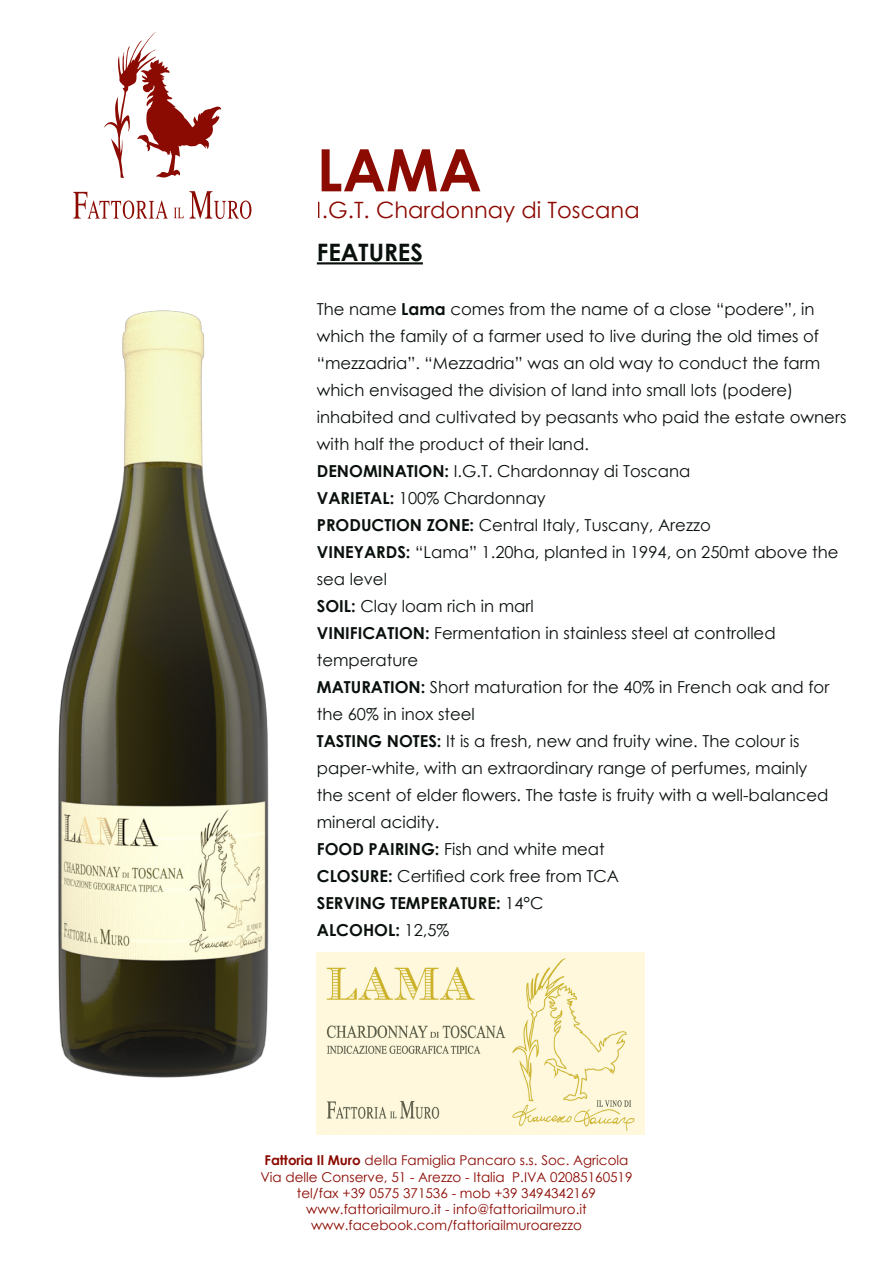
<style>
.page{position:relative;width:893px;height:1263px;background:#fff}
.page>*{position:absolute;margin:0;border:0;box-sizing:border-box;transform-origin:0 0}
.t1{font:700 58.5px "Century Gothic";color:#8b0a02}
.t2{font:700 24px "Century Gothic";color:#0a110c}
.t3{font:22.5px "Century Gothic";color:#8b0a02}
.t4{font:16.5px/27px "Century Gothic";color:#0a110c}
.t5{font:700 16.5px "Century Gothic";color:#0a110c}
.t6{font:13.5px/16.2px "Century Gothic";color:#8b0a02;text-align:center}
.s1{font-weight:700}
.s2{font-weight:400}
</style>
<div class="page">
<svg style="left:104px;top:32px;width:117px;height:146px"></svg>
<svg style="left:73px;top:191px;width:178px;height:28px"></svg>
<hr style="left:317px;top:262px;width:106px;height:2px;background:#0a110c">
<img style="left:58px;top:310px;width:211px;height:768px">
<img style="left:317px;top:952px;width:328px;height:182px">
<h1 class="t1" style="left:317px;top:126px;width:166px">LAMA</h1>
<h3 class="t3" style="left:317px;top:194px;width:324px">I.G.T. Chardonnay di Toscana</h3>
<p class="t2" style="left:317px;top:234px;width:108px">FEATURES</p>
<p class="t4" style="left:317px;top:295px;width:531px">The name <span class="s1">Lama</span> comes from the name of a close “podere”, in which the family of a farmer used to live during the old times of “mezzadria”. “Mezzadria” was an old way to conduct the farm which envisaged the division of land into small lots (podere) inhabited and cultivated by peasants who paid the estate owners with half the product of their land.</p>
<p class="t4" style="left:317px;top:457px;width:375px"><span class="s1">DENOMINATION:</span> I.G.T. Chardonnay di Toscana</p>
<p class="t4" style="left:317px;top:484px;width:230px"><span class="s1">VARIETAL:</span> 100% Chardonnay</p>
<p class="t4" style="left:317px;top:511px;width:395px"><span class="s1">PRODUCTION ZONE:</span> Central Italy, Tuscany, Arezzo</p>
<p class="t4" style="left:317px;top:538px;width:523px"><span class="s1">VINEYARDS:</span> “Lama” 1.20ha, planted in 1994, on 250mt above the sea level</p>
<p class="t4" style="left:317px;top:592px;width:218px"><span class="s1">SOIL:</span> Clay loam rich in marl</p>
<p class="t4" style="left:317px;top:619px;width:460px"><span class="s1">VINIFICATION:</span> Fermentation in stainless steel at controlled temperature</p>
<p class="t4" style="left:317px;top:673px;width:514px"><span class="s1">MATURATION:</span> Short maturation for the 40% in French oak and for the 60% in inox steel</p>
<p class="t4" style="left:317px;top:727px;width:513px"><span class="s1">TASTING NOTES:</span> It is a fresh, new and fruity wine. The colour is paper-white, with an extraordinary range of perfumes, mainly the scent of elder flowers. The taste is fruity with a well-balanced mineral acidity.</p>
<p class="t4" style="left:317px;top:835px;width:289px"><span class="s1">FOOD PAIRING:</span> Fish and white meat</p>
<p class="t4" style="left:317px;top:862px;width:304px"><span class="s1">CLOSURE:</span> Certified cork free from TCA</p>
<p class="t5" style="left:317px;top:891px;width:228px">SERVING TEMPERATURE: <span class="s2">14°C</span></p>
<p class="t5" style="left:317px;top:918px;width:134px">ALCOHOL: <span class="s2">12,5%</span></p>
<p class="t6" style="left:260px;top:1152px;width:374px"><span class="s1">Fattoria Il Muro</span> della Famiglia Pancaro s.s. Soc. Agricola Via delle Conserve, 51 - Arezzo - Italia P.IVA 02085160519 tel/fax +39 0575 371536 - mob +39 3494342169 www.fattoriailmuro.it - info@fattoriailmuro.it www.facebook.com/fattoriailmuroarezzo</p>
</div>
